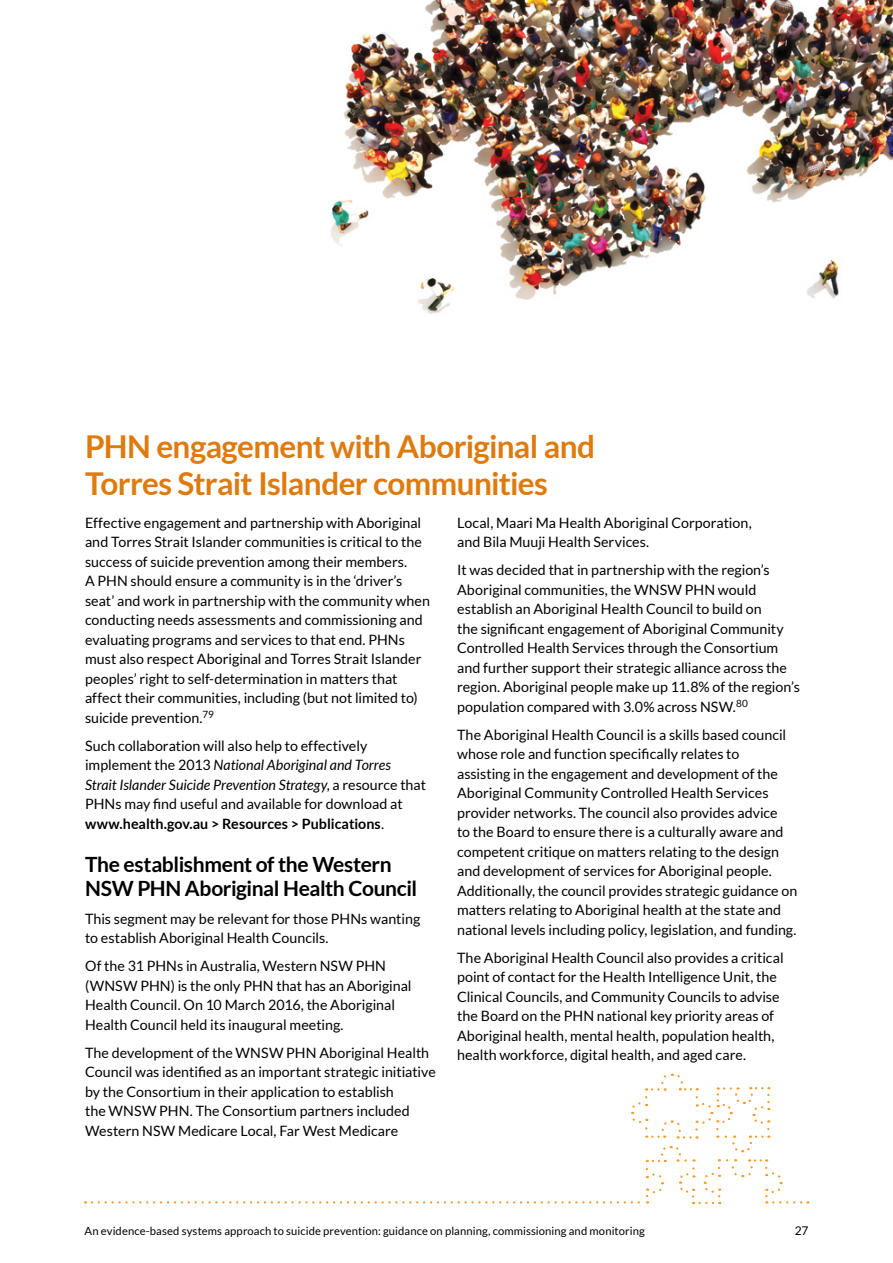
<style>
.page{position:relative;width:893px;height:1263px;background:#fff}
.page>*{position:absolute;margin:0;border:0;box-sizing:border-box;transform-origin:0 0}
.t1{font:700 31.5px/37.5px "Lato";letter-spacing:-.02em;color:#df7a0e}
.t2{font:700 21px/24px "Lato";letter-spacing:-.02em;color:#000}
.t3{font:14.25px/19.5px "Lato";color:#000}
.t4{font:12px "Lato";color:#000}
.t5{font:11.25px "Lato";letter-spacing:.01em;color:#000}
.s1{font-style:italic}
.s2{font-weight:700}
</style>
<div class="page">
<img style="left:331px;top:0;width:562px;height:314px">
<svg style="left:92px;top:1073px;width:716px;height:131px"></svg>
<h2 class="t1" style="left:85px;top:427px;width:512px">PHN engagement with Aboriginal and<br>Torres Strait Islander communities</h2>
<p class="t3" style="left:85px;top:513px;width:346px">Effective engagement and partnership with Aboriginal and Torres Strait Islander communities is critical to the success of suicide prevention among their members.<br>A PHN should ensure a community is in the ‘driver’s seat’ and work in partnership with the community when conducting needs assessments and commissioning and evaluating programs and services to that end. PHNs must also respect Aboriginal and Torres Strait Islander peoples’ right to self-determination in matters that affect their communities, including (but not limited to) suicide prevention.<sup>79</sup></p>
<p class="t3" style="left:85px;top:736px;width:342px">Such collaboration will also help to effectively implement the 2013 <span class="s1">National Aboriginal and Torres Strait Islander Suicide Prevention Strategy</span>, a resource that PHNs may find useful and available for download at <span class="s2">www.health.gov.au &gt; Resources &gt; Publications</span>.</p>
<h3 class="t2" style="left:85px;top:852px;width:334px">The establishment of the Western<br>NSW PHN Aboriginal Health Council</h3>
<p class="t3" style="left:85px;top:909px;width:337px">This segment may be relevant for those PHNs wanting to establish Aboriginal Health Councils.</p>
<p class="t3" style="left:85px;top:956px;width:328px">Of the 31 PHNs in Australia, Western NSW PHN (WNSW PHN) is the only PHN that has an Aboriginal Health Council. On 10 March 2016, the Aboriginal Health Council held its inaugural meeting.</p>
<p class="t3" style="left:85px;top:1043px;width:352px">The development of the WNSW PHN Aboriginal Health Council was identified as an important strategic initiative by the Consortium in their application to establish<br>the WNSW PHN. The Consortium partners included Western NSW Medicare Local, Far West Medicare</p>
<p class="t3" style="left:457px;top:513px;width:296px">Local, Maari Ma Health Aboriginal Corporation, and Bila Muuji Health Services.</p>
<p class="t3" style="left:457px;top:560px;width:344px">It was decided that in partnership with the region’s Aboriginal communities, the WNSW PHN would establish an Aboriginal Health Council to build on<br>the significant engagement of Aboriginal Community Controlled Health Services through the Consortium and further support their strategic alliance across the region. Aboriginal people make up 11.8% of the region’s population compared with 3.0% across NSW.<sup>80</sup></p>
<p class="t3" style="left:457px;top:725px;width:342px">The Aboriginal Health Council is a skills based council whose role and function specifically relates to<br>assisting in the engagement and development of the Aboriginal Community Controlled Health Services provider networks. The council also provides advice<br>to the Board to ensure there is a culturally aware and competent critique on matters relating to the design and development of services for Aboriginal people.<br>Additionally, the council provides strategic guidance on matters relating to Aboriginal health at the state and national levels including policy, legislation, and funding.</p>
<p class="t3" style="left:457px;top:948px;width:328px">The Aboriginal Health Council also provides a critical point of contact for the Health Intelligence Unit, the Clinical Councils, and Community Councils to advise the Board on the PHN national key priority areas of Aboriginal health, mental health, population health, health workforce, digital health, and aged care.</p>
<p class="t5" style="left:85px;top:1225px;width:562px">An evidence-based systems approach to suicide prevention: guidance on planning, commissioning and monitoring</p>
<p class="t4" style="left:795px;top:1224px;width:15px">27</p>
</div>
